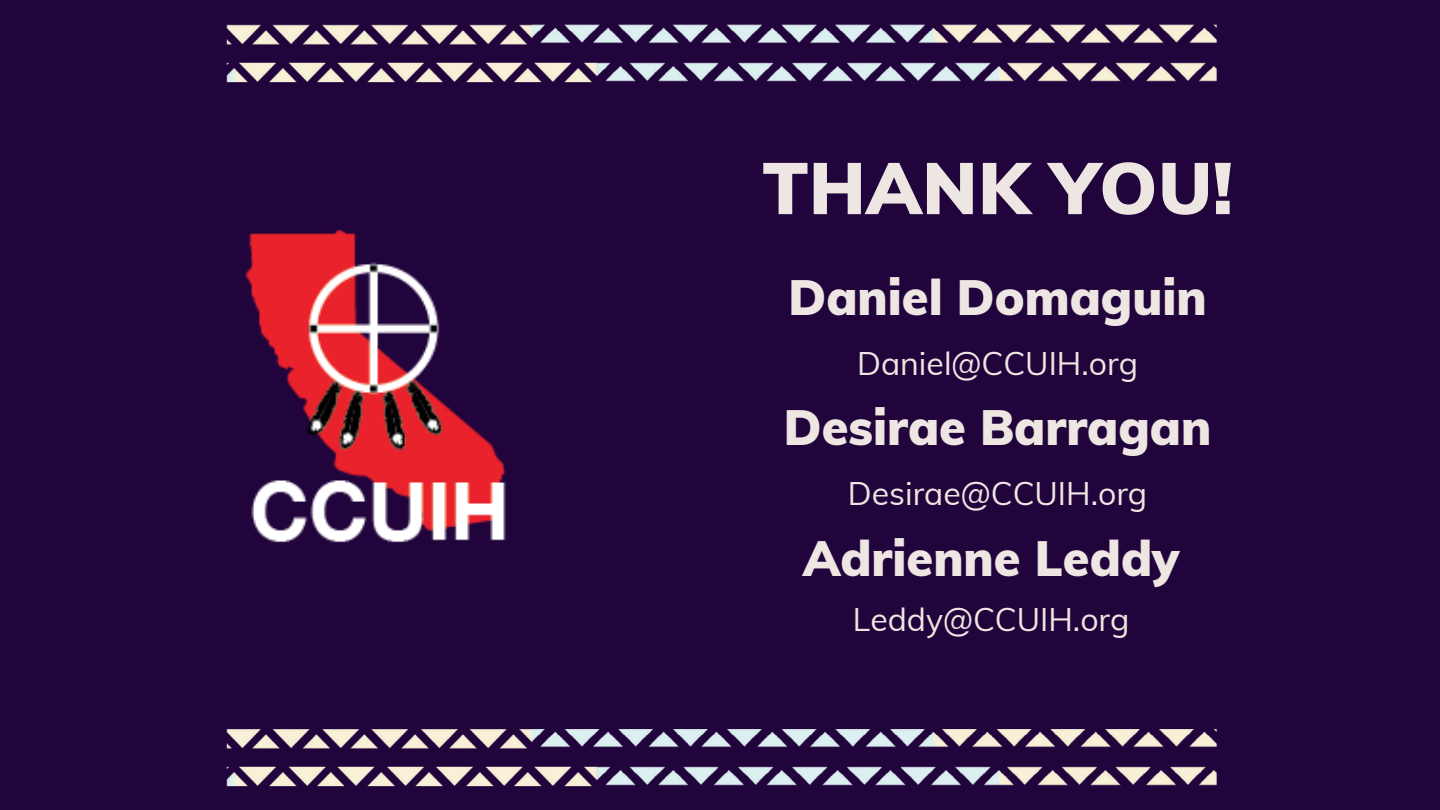
<style>
.page{position:relative;width:1440px;height:810px;background:#21043b}
.page>*{position:absolute;margin:0;border:0;box-sizing:border-box;transform-origin:0 0}
.t1{font:900 72px "Muli";letter-spacing:.01em;color:#ede6e2}
.t2{font:900 48.5px "Muli";color:#ede6e2}
.t3{font:32px "Muli";color:#ede6e2}
</style>
<div class="page">
<img style="left:246px;top:231px;width:260px;height:312px">
<img style="left:226px;top:729px;width:991px;height:58px">
<img style="left:226px;top:24px;width:991px;height:59px">
<p class="t1" style="left:762px;top:142px;width:472px">THANK YOU!</p>
<p class="t2" style="left:789px;top:266px;width:420px">Daniel Domaguin</p>
<p class="t3" style="left:857px;top:343px;width:282px">Daniel@CCUIH.org</p>
<p class="t2" style="left:784px;top:397px;width:429px">Desirae Barragan</p>
<p class="t3" style="left:848px;top:473px;width:301px">Desirae@CCUIH.org</p>
<p class="t2" style="left:803px;top:527px;width:378px">Adrienne Leddy</p>
<p class="t3" style="left:853px;top:599px;width:278px">Leddy@CCUIH.org</p>
</div>
